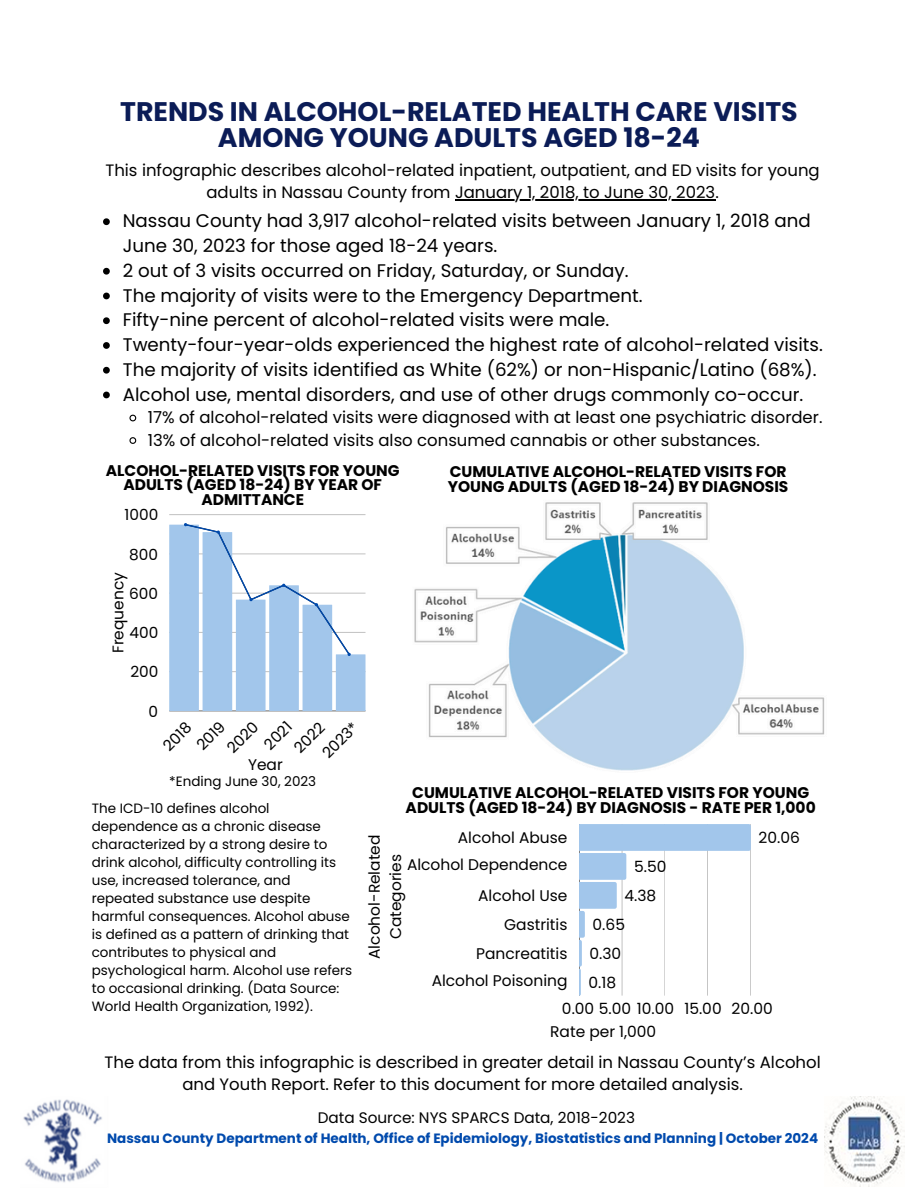
<style>
.page{position:relative;width:918px;height:1188px;background:#fff}
.page>*{position:absolute;margin:0;border:0;box-sizing:border-box;transform-origin:0 0}
.t1{font:700 26.85px/25.8px "Poppins";color:#0b1c57;text-align:center}
.t2{font:18.3px/24.8px "Poppins";color:#000}
.t3{font:16.5px/22.5px "Poppins";color:#000;text-align:center}
.t4{font:700 15.45px/14.7px "Poppins";color:#000;text-align:center}
.t5{font:15.45px/27.2px "Poppins";color:#000}
.t6{font:15.3px "Poppins";color:#000}
.t7{font:13.5px/18px "Poppins";color:#000}
.t8{font:700 13.5px "Poppins";color:#004aad}
</style>
<div class="page">
<hr style="left:169px;top:711px;width:197px;height:1px;background:#c0c0c0">
<hr style="left:169px;top:514px;width:197px;height:1px;background:#c8c8c8">
<svg style="left:169px;top:523px;width:197px;height:188px"></svg>
<svg style="left:579px;top:824px;width:172px;height:172px"></svg>
<img style="left:23px;top:1099px;width:79px;height:84px">
<img style="left:825px;top:1096px;width:80px;height:90px">
<img style="left:414px;top:502px;width:411px;height:269px">
<svg style="left:103px;top:218px;width:7px;height:7px"></svg>
<svg style="left:103px;top:268px;width:7px;height:7px"></svg>
<svg style="left:103px;top:293px;width:7px;height:6px"></svg>
<svg style="left:103px;top:317px;width:7px;height:7px"></svg>
<svg style="left:103px;top:342px;width:7px;height:7px"></svg>
<svg style="left:103px;top:367px;width:7px;height:7px"></svg>
<svg style="left:103px;top:392px;width:7px;height:6px"></svg>
<svg style="left:129px;top:414px;width:8px;height:8px"></svg>
<svg style="left:129px;top:437px;width:8px;height:7px"></svg>
<hr style="left:455px;top:200px;width:260px;height:1px;background:#000">
<p class="t1" style="left:120px;top:99px;width:679px">TRENDS IN ALCOHOL-RELATED HEALTH CARE VISITS<br>AMONG YOUNG ADULTS AGED 18-24</p>
<h4 class="t3" style="left:105px;top:159px;width:716px">This infographic describes alcohol-related inpatient, outpatient, and ED visits for young adults in Nassau County from January 1, 2018, to June 30, 2023.</h4>
<p class="t2" style="left:123px;top:209px;width:690px">Nassau County had 3,917 alcohol-related visits between January 1, 2018 and<br>June 30, 2023 for those aged 18-24 years.</p>
<p class="t2" style="left:123px;top:258px;width:507px">2 out of 3 visits occurred on Friday, Saturday, or Sunday.</p>
<p class="t2" style="left:123px;top:283px;width:521px">The majority of visits were to the Emergency Department.</p>
<p class="t2" style="left:123px;top:308px;width:488px">Fifty-nine percent of alcohol-related visits were male.</p>
<p class="t2" style="left:123px;top:332px;width:702px">Twenty-four-year-olds experienced the highest rate of alcohol-related visits.</p>
<p class="t2" style="left:123px;top:357px;width:695px">The majority of visits identified as White (62%) or non-Hispanic/Latino (68%).</p>
<h3 class="t2" style="left:123px;top:382px;width:682px">Alcohol use, mental disorders, and use of other drugs commonly co-occur.</h3>
<h3 class="t3" style="left:148px;top:406px;width:676px">17% of alcohol-related visits were diagnosed with at least one psychiatric disorder.</h3>
<p class="t3" style="left:148px;top:429px;width:613px">13% of alcohol-related visits also consumed cannabis or other substances.</p>
<h4 class="t4" style="left:106px;top:463px;width:295px">ALCOHOL-RELATED VISITS FOR YOUNG<br>ADULTS (AGED 18-24) BY YEAR OF<br>ADMITTANCE</h4>
<h3 class="t4" style="left:448px;top:464px;width:342px;text-align:left">CUMULATIVE ALCOHOL-RELATED VISITS FOR<br>YOUNG ADULTS (AGED 18-24) BY DIAGNOSIS</h3>
<p class="t6" style="left:125px;top:504px;width:35px">1000</p>
<p class="t6" style="left:129px;top:543px;width:30px">800</p>
<h4 class="t5" style="left:104px;top:653px;width:82px;rotate:-90deg">Frequency</h4>
<p class="t6" style="left:129px;top:583px;width:30px">600</p>
<p class="t6" style="left:130px;top:622px;width:30px">400</p>
<p class="t6" style="left:130px;top:661px;width:30px">200</p>
<p class="t6" style="left:149px;top:700px;width:11px">0</p>
<p class="t6" style="left:158px;top:740px;width:34px;rotate:-45deg">2018</p>
<p class="t6" style="left:192px;top:740px;width:34px;rotate:-45deg">2019</p>
<p class="t6" style="left:222px;top:743px;width:38px;rotate:-45deg">2020</p>
<p class="t6" style="left:259px;top:739px;width:34px;rotate:-45deg">2021</p>
<p class="t6" style="left:317px;top:748px;width:45px;rotate:-45deg">2023*</p>
<h4 class="t5" style="left:248px;top:752px;width:36px">Year</h4>
<h4 class="t7" style="left:169px;top:772px;width:149px">*Ending June 30, 2023</h4>
<h2 class="t7" style="left:92px;top:799px;width:262px">The ICD-10 defines alcohol dependence as a chronic disease characterized by a strong desire to drink alcohol, difficulty controlling its use, increased tolerance, and repeated substance use despite harmful consequences. Alcohol abuse is defined as a pattern of drinking that contributes to physical and psychological harm. Alcohol use refers to occasional drinking. (Data Source:<br>World Health Organization, 1992).</h2>
<p class="t4" style="left:406px;top:785px;width:412px">CUMULATIVE ALCOHOL-RELATED VISITS FOR YOUNG<br>ADULTS (AGED 18-24) BY DIAGNOSIS - RATE PER 1,000</p>
<p class="t5" style="left:458px;top:797px;width:315px;text-indent:105px">0.00 5.00 10.00 15.00 20.00<br>Alcohol Abuse</p>
<p class="t5" style="left:759px;top:824px;width:43px">20.06</p>
<h4 class="t5" style="left:364px;top:959px;width:126px;line-height:21.3px;text-align:center;rotate:-90deg">Alcohol-Related<br>Categories</h4>
<p class="t5" style="left:407px;top:851px;width:162px">Alcohol Dependence</p>
<p class="t5" style="left:634px;top:853px;width:34px">5.50</p>
<p class="t5" style="left:478px;top:882px;width:91px">Alcohol Use</p>
<p class="t5" style="left:624px;top:882px;width:33px">4.38</p>
<p class="t5" style="left:504px;top:911px;width:65px">Gastritis</p>
<p class="t5" style="left:593px;top:911px;width:34px">0.65</p>
<p class="t5" style="left:476px;top:940px;width:93px">Pancreatitis</p>
<p class="t5" style="left:590px;top:940px;width:33px">0.30</p>
<p class="t5" style="left:432px;top:967px;width:137px">Alcohol Poisoning</p>
<p class="t5" style="left:589px;top:969px;width:29px">0.18</p>
<p class="t5" style="left:562px;top:995px;width:114px">0.00 5.00 10.00</p>
<h4 class="t5" style="left:684px;top:995px;width:39px">15.00</h4>
<h5 class="t5" style="left:732px;top:995px;width:43px">20.00</h5>
<h4 class="t5" style="left:550px;top:1018px;width:108px">Rate per 1,000</h4>
<p class="t3" style="left:105px;top:1051px;width:718px">The data from this infographic is described in greater detail in Nassau County’s Alcohol and Youth Report. Refer to this document for more detailed analysis.</p>
<h4 class="t6" style="left:318px;top:1107px;width:319px">Data Source: NYS SPARCS Data, 2018-2023</h4>
<h4 class="t8" style="left:107px;top:1129px;width:713px">Nassau County Department of Health, Office of Epidemiology, Biostatistics and Planning | October 2024</h4>
</div>
